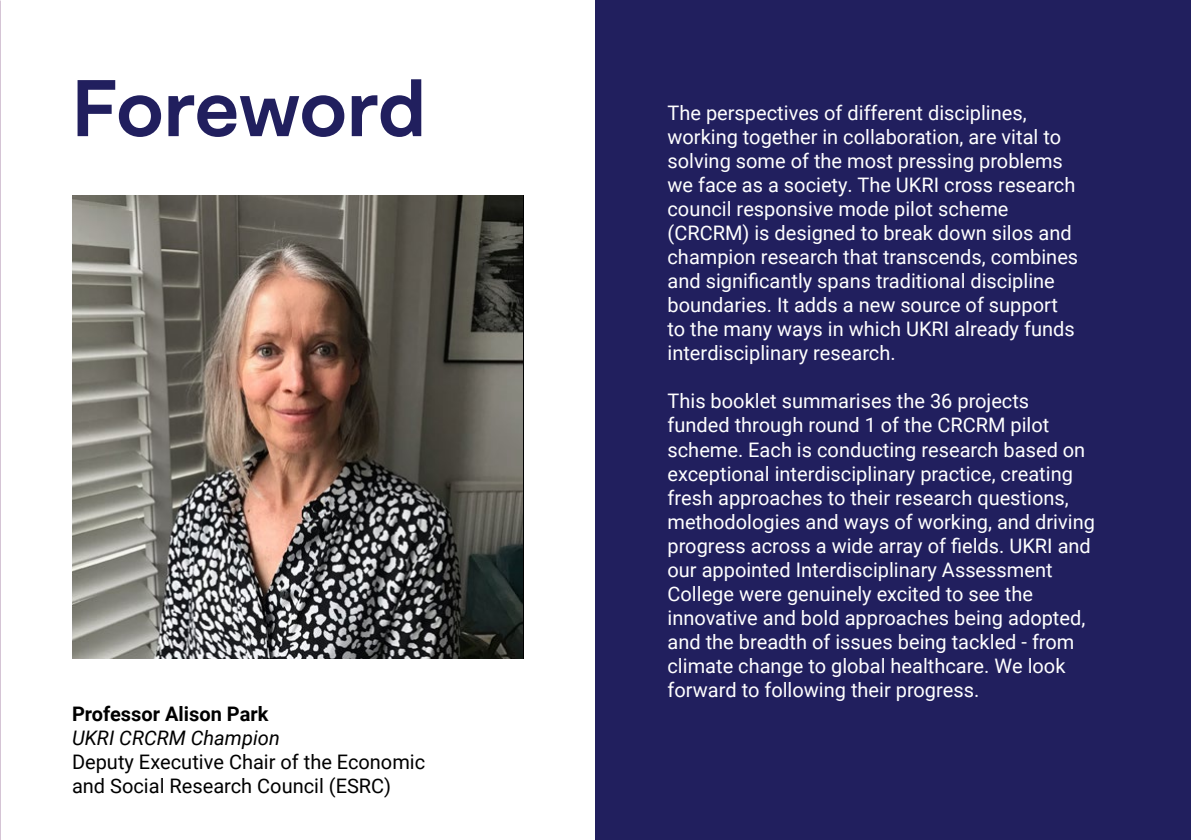
<style>
.page{position:relative;width:1191px;height:840px;background:#fff}
.page>*{position:absolute;margin:0;border:0;box-sizing:border-box;transform-origin:0 0}
.H1__Title{font:700 80px "Moderat";letter-spacing:-.02em;color:#211f5e}
.P__Foreword_Body_White{font:20px/24px "Roboto";color:#fff}
.P__Foreword_CHAMPION_Black{font:20px/24px "Roboto";color:#000}
.P__Foreword_CHAMPION_Black-2{font:700 20px "Roboto";color:#000}
.P__Foreword_CHAMPION_Black-3{font:italic 20px "Roboto";color:#000}
</style>
<div class="page">
<img style="left:72px;top:195px;width:450px;height:463px">
<div style="left:595px;top:0;width:596px;height:839px;background:#211f5e"></div>
<h1 class="H1__Title" style="left:72px;top:62px;width:355px">Foreword</h1>
<p class="P__Foreword_CHAMPION_Black-2" style="left:72px;top:699px;width:198px">Professor Alison Park</p>
<p class="P__Foreword_CHAMPION_Black-3" style="left:72px;top:723px;width:209px">UKRI CRCRM Champion</p>
<p class="P__Foreword_CHAMPION_Black" style="left:72px;top:748px;width:355px">Deputy Executive Chair of the Economic and Social Research Council (ESRC)</p>
<p class="P__Foreword_Body_White" style="left:667px;top:100px;width:412px">The perspectives of different disciplines, working together in collaboration, are vital to solving some of the most pressing problems we face as a society. The UKRI cross research council responsive mode pilot scheme (CRCRM) is designed to break down silos and champion research that transcends, combines and significantly spans traditional discipline boundaries. It adds a new source of support to the many ways in which UKRI already funds interdisciplinary research.</p>
<p class="P__Foreword_Body_White" style="left:667px;top:388px;width:429px">This booklet summarises the 36 projects funded through round 1 of the CRCRM pilot scheme. Each is conducting research based on exceptional interdisciplinary practice, creating fresh approaches to their research questions, methodologies and ways of working, and driving progress across a wide array of fields. UKRI and our appointed Interdisciplinary Assessment College were genuinely excited to see the innovative and bold approaches being adopted, and the breadth of issues being tackled - from climate change to global healthcare. We look forward to following their progress.</p>
</div>
